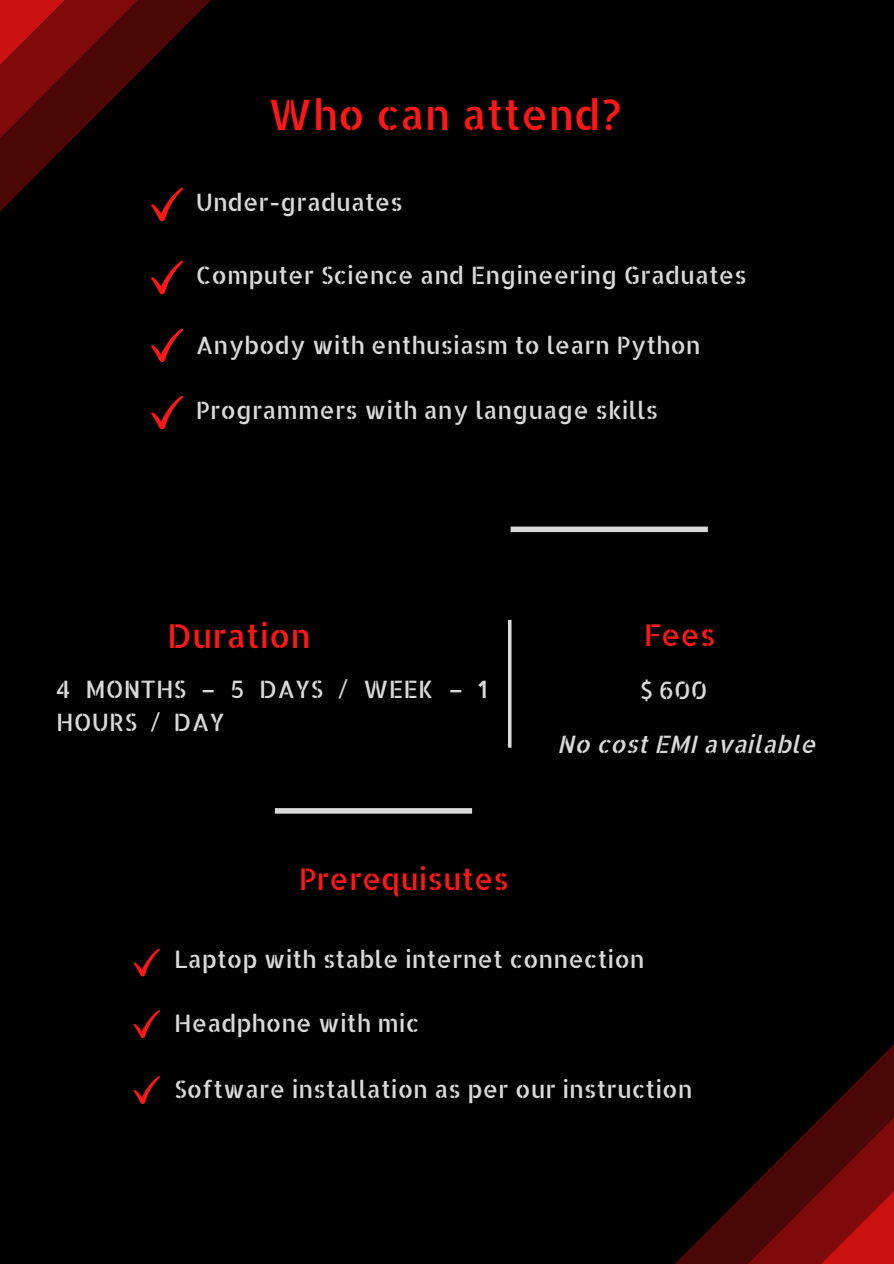
<style>
.page{position:relative;width:894px;height:1264px;background:#fff}
.page>*{position:absolute;margin:0;border:0;box-sizing:border-box;transform-origin:0 0}
.t1{font:42px "Allerta Stencil";color:#ff1616}
.t2{font:33px "Allerta Stencil";color:#ff1616}
.t3{font:30px "Allerta Stencil";color:#ff1616}
.t4{font:24px/32.5px "Allerta Stencil";color:#d9d9d9}
.t5{font:24px "CA Generated";color:#d9d9d9}
</style>
<div class="page">
<div style="left:0;top:0;width:893px;height:1263px;background:#000"></div>
<svg style="left:676px;top:1045px;width:217px;height:218px"></svg>
<svg style="left:747px;top:1116px;width:146px;height:147px;background:#630707"></svg>
<svg style="left:0;top:0;width:211px;height:211px"></svg>
<svg style="left:0;top:0;width:147px;height:138px;background:#600707"></svg>
<svg style="left:151px;top:187px;width:32px;height:34px"></svg>
<svg style="left:151px;top:260px;width:32px;height:34px"></svg>
<svg style="left:151px;top:328px;width:32px;height:34px"></svg>
<svg style="left:151px;top:395px;width:32px;height:34px"></svg>
<svg style="left:508px;top:620px;width:3px;height:127px"></svg>
<svg style="left:275px;top:808px;width:197px;height:5px"></svg>
<svg style="left:510px;top:526px;width:197px;height:6px"></svg>
<svg style="left:133px;top:948px;width:27px;height:28px"></svg>
<svg style="left:133px;top:1010px;width:27px;height:27px"></svg>
<svg style="left:133px;top:1076px;width:27px;height:27px"></svg>
<h1 class="t1" style="left:268px;top:86px;width:355px">Who can attend?</h1>
<p class="t4" style="left:196px;top:185px;width:209px">Under-graduates</p>
<p class="t4" style="left:196px;top:258px;width:552px">Computer Science and Engineering Graduates</p>
<p class="t4" style="left:196px;top:328px;width:506px">Anybody with enthusiasm to learn Python</p>
<p class="t4" style="left:196px;top:393px;width:464px">Programmers with any language skills</p>
<h2 class="t2" style="left:167px;top:613px;width:145px">Duration</h2>
<p class="t4" style="left:56px;top:672px;width:433px">4 MONTHS – 5 DAYS / WEEK – 1<br>HOURS / DAY</p>
<p class="t3" style="left:298px;top:858px;width:212px">Prerequisutes</p>
<p class="t3" style="left:643px;top:614px;width:73px">Fees</p>
<p class="t4" style="left:639px;top:673px;width:69px">$ 600</p>
<p class="t5" style="left:559px;top:728px;width:259px">No cost EMI available</p>
<p class="t4" style="left:174px;top:941px;width:472px">Laptop with stable internet connection</p>
<p class="t4" style="left:174px;top:1006px;width:247px">Headphone with mic</p>
<p class="t4" style="left:174px;top:1072px;width:520px">Software installation as per our instruction</p>
</div>
